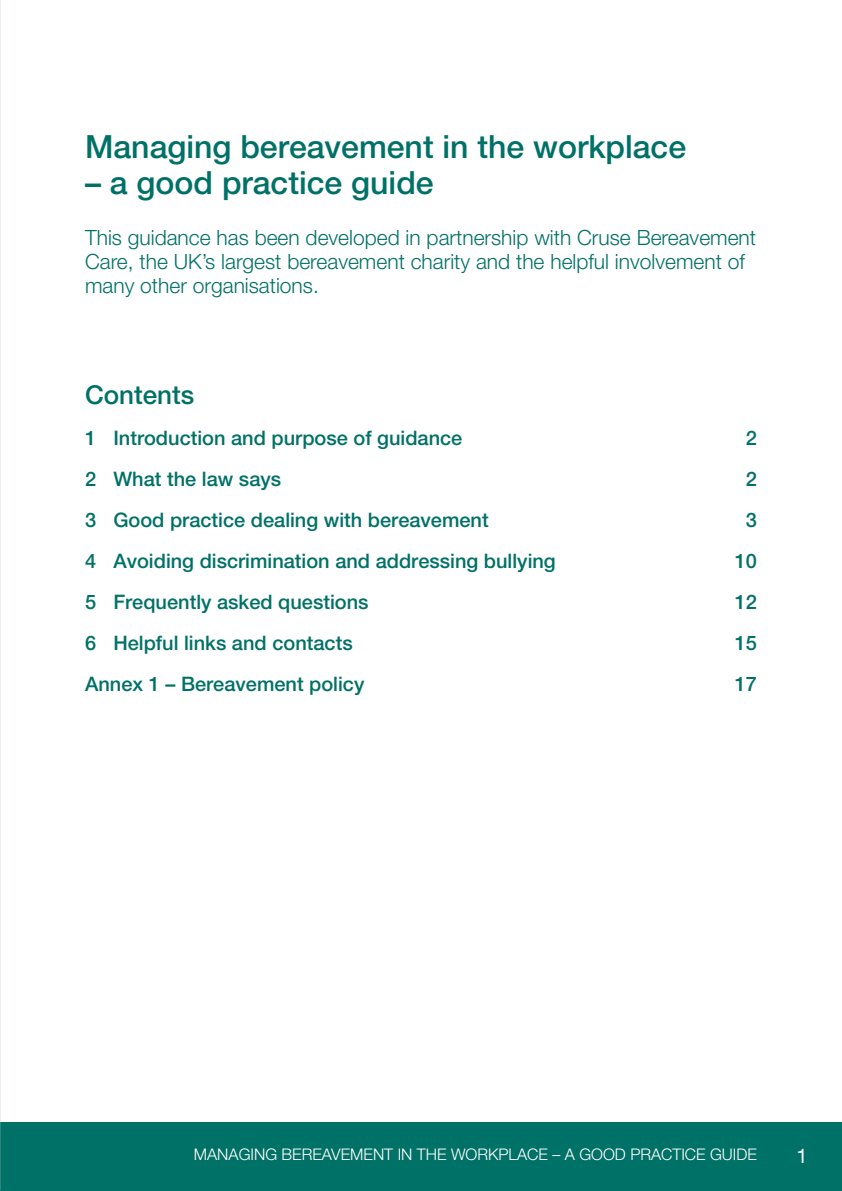
<style>
.page{position:relative;width:842px;height:1191px;background:#fff}
.page>*{position:absolute;margin:0;border:0;box-sizing:border-box;transform-origin:0 0}
._04_-_Main_Text{font:500 32px "Helvetica Neue";color:#007167}
._04_-_Main_Text-2{font:500 26px "Helvetica Neue";color:#007167}
.Contents_head-11_gre{font:300 21px/24px "Helvetica Neue";color:#007167}
._04_-_Main_Text-3{font:500 20px "Helvetica Neue";color:#007167}
._99_-_Folio{font:20px "Helvetica Neue";color:#fff}
.t1{font:300 16px "Helvetica Neue";color:#fff}
</style>
<div class="page">
<div style="left:0;top:1123px;width:842px;height:68px;background:#007167"></div>
<p class="_04_-_Main_Text" style="left:85px;top:128px;width:603px">Managing bereavement in the workplace</p>
<p class="_04_-_Main_Text" style="left:85px;top:164px;width:350px">– a good practice guide</p>
<p class="Contents_head-11_gre" style="left:85px;top:225px;width:673px">This guidance has been developed in partnership with Cruse Bereavement<br>Care, the UK’s largest bereavement charity and the helpful involvement of many other organisations.</p>
<p class="_04_-_Main_Text-2" style="left:85px;top:379px;width:111px">Contents</p>
<p class="_04_-_Main_Text-3" style="left:85px;top:426px;width:379px">1 Introduction and purpose of guidance</p>
<p class="_04_-_Main_Text-3" style="left:746px;top:426px;width:13px">2</p>
<p class="_04_-_Main_Text-3" style="left:85px;top:467px;width:198px">2 What the law says</p>
<p class="_04_-_Main_Text-3" style="left:746px;top:467px;width:13px">2</p>
<p class="_04_-_Main_Text-3" style="left:85px;top:508px;width:405px">3 Good practice dealing with bereavement</p>
<p class="_04_-_Main_Text-3" style="left:746px;top:508px;width:13px">3</p>
<p class="_04_-_Main_Text-3" style="left:85px;top:549px;width:472px">4 Avoiding discrimination and addressing bullying</p>
<p class="_04_-_Main_Text-3" style="left:735px;top:549px;width:24px">10</p>
<p class="_04_-_Main_Text-3" style="left:85px;top:590px;width:285px">5 Frequently asked questions</p>
<p class="_04_-_Main_Text-3" style="left:735px;top:590px;width:24px">12</p>
<p class="_04_-_Main_Text-3" style="left:85px;top:631px;width:269px">6 Helpful links and contacts</p>
<p class="_04_-_Main_Text-3" style="left:735px;top:631px;width:24px">15</p>
<p class="_04_-_Main_Text-3" style="left:85px;top:672px;width:281px">Annex 1 – Bereavement policy</p>
<p class="_04_-_Main_Text-3" style="left:735px;top:672px;width:24px">17</p>
<p class="t1" style="left:194px;top:1144px;width:564px">MANAGING BEREAVEMENT IN THE WORKPLACE – A GOOD PRACTICE GUIDE</p>
<p class="_99_-_Folio" style="left:796px;top:1143px;width:13px">1</p>
</div>
